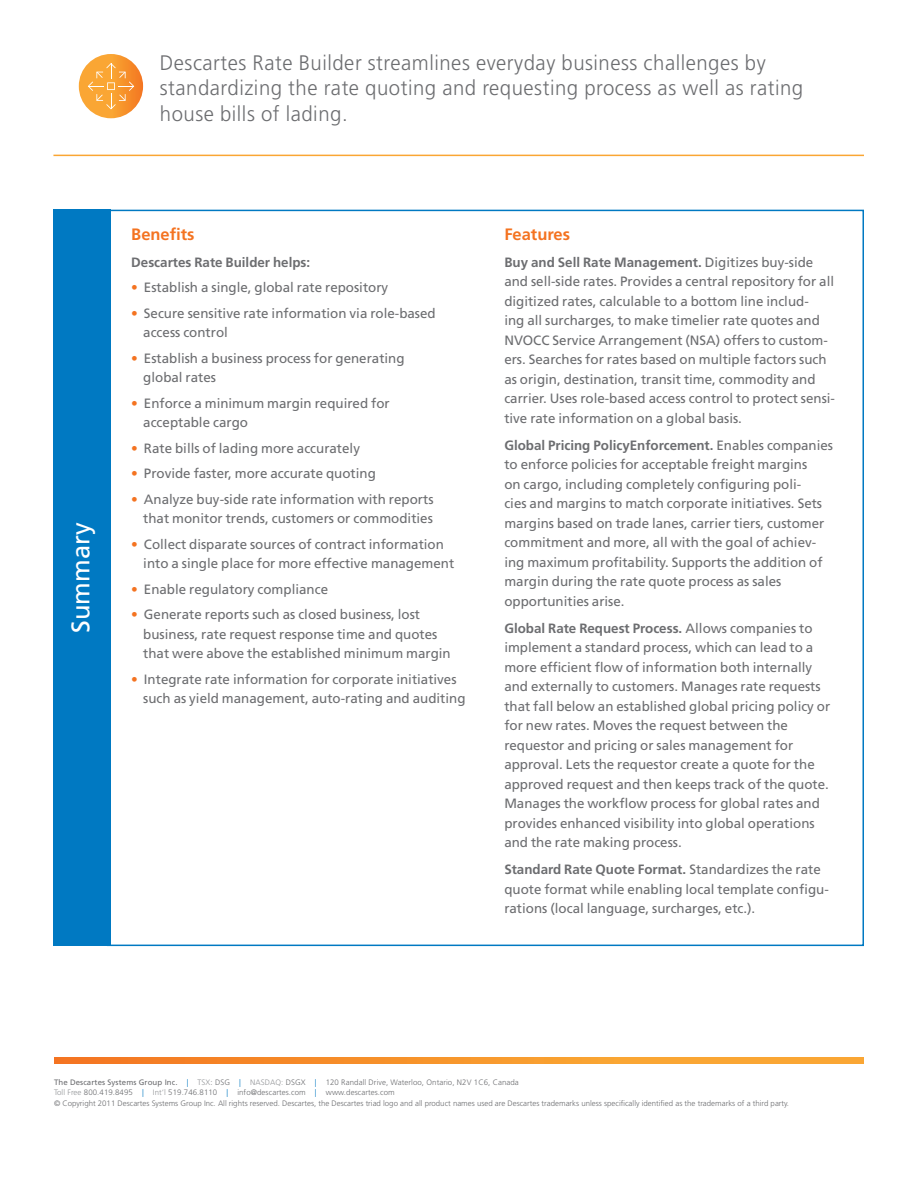
<style>
.page{position:relative;width:918px;height:1188px;background:#fff}
.page>*{position:absolute;margin:0;border:0;box-sizing:border-box;transform-origin:0 0}
.Body_Copy{font:25.5px "Frutiger LT Std";color:#fff}
.t1{font:300 21px/25.5px "Frutiger LT Std";letter-spacing:.025em;color:#6c6d70}
.Box_Copy{font:700 16.5px "Frutiger LT Std";color:#f47321}
.t2{font:13.5px/19.5px "Frutiger LT Std";color:#6c6d70}
.t3{font:700 13.5px "Frutiger LT Std";color:#6c6d70}
.t4{font:300 7.8px "Frutiger LT Std";color:#6c6d70}
.s1{color:#f47321}
.s2{font-weight:700}
.s3{font-weight:400}
.s4{color:#0079c2}
.s5{color:#939598}
</style>
<div class="page">
<svg style="left:54px;top:1058px;width:810px;height:6px;background:#f7942c"></svg>
<div style="left:53px;top:210px;width:58px;height:736px;background:#0079c2"></div>
<hr style="left:53px;top:155px;width:811px;height:1px;background:#faa633">
<svg style="left:79px;top:54px;width:64px;height:64px"></svg>
<svg style="left:88px;top:63px;width:46px;height:46px;background:#f9a642"></svg>
<p class="t1" style="left:160px;top:50px;width:645px">Descartes Rate Builder streamlines everyday business challenges by standardizing the rate quoting and requesting process as well as rating house bills of lading.</p>
<p class="Body_Copy" style="left:66px;top:633px;width:112px;rotate:-90deg">Summary</p>
<p class="Box_Copy" style="left:131px;top:224px;width:65px">Benefits</p>
<p class="t3" style="left:131px;top:254px;width:180px">Descartes Rate Builder helps:</p>
<p class="t2" style="left:131px;top:278px;width:258px"><span class="s1">•</span> Establish a single, global rate repository</p>
<p class="t2" style="left:143px;top:303px;width:294px;text-indent:-12px"><span class="s1">•</span> Secure sensitive rate information via role-based access control</p>
<p class="t2" style="left:143px;top:348px;width:263px;text-indent:-12px"><span class="s1">•</span> Establish a business process for generating global rates</p>
<p class="t2" style="left:143px;top:393px;width:248px;text-indent:-12px"><span class="s1">•</span> Enforce a minimum margin required for acceptable cargo</p>
<p class="t2" style="left:131px;top:438px;width:230px"><span class="s1">•</span> Rate bills of lading more accurately</p>
<p class="t2" style="left:131px;top:464px;width:246px"><span class="s1">•</span> Provide faster, more accurate quoting</p>
<p class="t2" style="left:131px;top:489px;width:304px;text-align:right"><span class="s1">•</span> Analyze buy-side rate information with reports that monitor trends, customers or commodities</p>
<p class="t2" style="left:143px;top:534px;width:312px;text-indent:-12px"><span class="s1">•</span> Collect disparate sources of contract information into a single place for more effective management</p>
<p class="t2" style="left:131px;top:579px;width:198px"><span class="s1">•</span> Enable regulatory compliance</p>
<p class="t2" style="left:143px;top:605px;width:309px;text-indent:-12px"><span class="s1">•</span> Generate reports such as closed business, lost business, rate request response time and quotes that were above the established minimum margin</p>
<p class="t2" style="left:143px;top:669px;width:324px;text-indent:-12px"><span class="s1">•</span> Integrate rate information for corporate initiatives such as yield management, auto-rating and auditing</p>
<p class="Box_Copy" style="left:504px;top:224px;width:67px">Features</p>
<p class="t2" style="left:504px;top:252px;width:331px"><span class="s2">Buy and Sell Rate Management.</span> Digitizes buy-side and sell-side rates. Provides a central repository for all</p>
<p class="t2" style="left:504px;top:291px;width:332px">digitized rates, calculable to a bottom line includ-<br>ing all surcharges, to make timelier rate quotes and NVOCC Service Arrangement (NSA) offers to custom&shy;ers. Searches for rates based on multiple factors such as origin, destination, transit time, commodity and carrier. Uses role-based access control to protect sensi&shy;tive rate information on a global basis.</p>
<p class="t3" style="left:504px;top:437px;width:330px">Global Pricing PolicyEnforcement. <span class="s3">Enables companies</span></p>
<p class="t2" style="left:504px;top:455px;width:322px">to enforce policies for acceptable freight margins on cargo, including completely configuring poli&shy;cies and margins to match corporate initiatives. Sets margins based on trade lanes, carrier tiers, customer commitment and more, all with the goal of achiev&shy;ing maximum profitability. Supports the addition of margin during the rate quote process as sales opportunities arise.</p>
<p class="t3" style="left:504px;top:620px;width:310px">Global Rate Request Process. <span class="s3">Allows companies to</span></p>
<p class="t2" style="left:504px;top:638px;width:327px">implement a standard process, which can lead to a more efficient flow of information both internally and externally to customers. Manages rate requests that fall below an established global pricing policy or for new rates. Moves the request between the requestor and pricing or sales management for approval. Lets the requestor create a quote for the approved request and then keeps track of the quote.<br>Manages the workflow process for global rates and provides enhanced visibility into global operations and the rate making process.</p>
<p class="t2" style="left:504px;top:860px;width:326px"><span class="s2">Standard Rate Quote Format.</span> Standardizes the rate quote format while enabling local template configu&shy;rations (local language, surcharges, etc.).</p>
<p class="t4" style="left:54px;top:1078px;width:466px"><span class="s3">The Descartes Systems Group Inc.</span> <span class="s4">|</span> <span class="s5">TSX</span>: DSG <span class="s4">|</span> <span class="s5">NASDAQ:</span> DSGX <span class="s4">|</span> 120 Randall Drive, Waterloo, Ontario, N2V 1C6, Canada</p>
<p class="t4" style="left:54px;top:1088px;width:342px"><span class="s5">Toll Free</span> 800.419.8495 <span class="s4">|</span> <span class="s5">Int‘l</span> 519.746.8110 <span class="s4">|</span> info@descartes.com <span class="s4">|</span> www.descartes.com</p>
<p class="t4" style="left:54px;top:1099px;width:737px">© Copyright 2011 Descartes Systems Group Inc. All rights reserved. Descartes, the Descartes triad logo and all product names used are Descartes trademarks unless specifically identified as the trademarks of a third party.</p>
</div>
